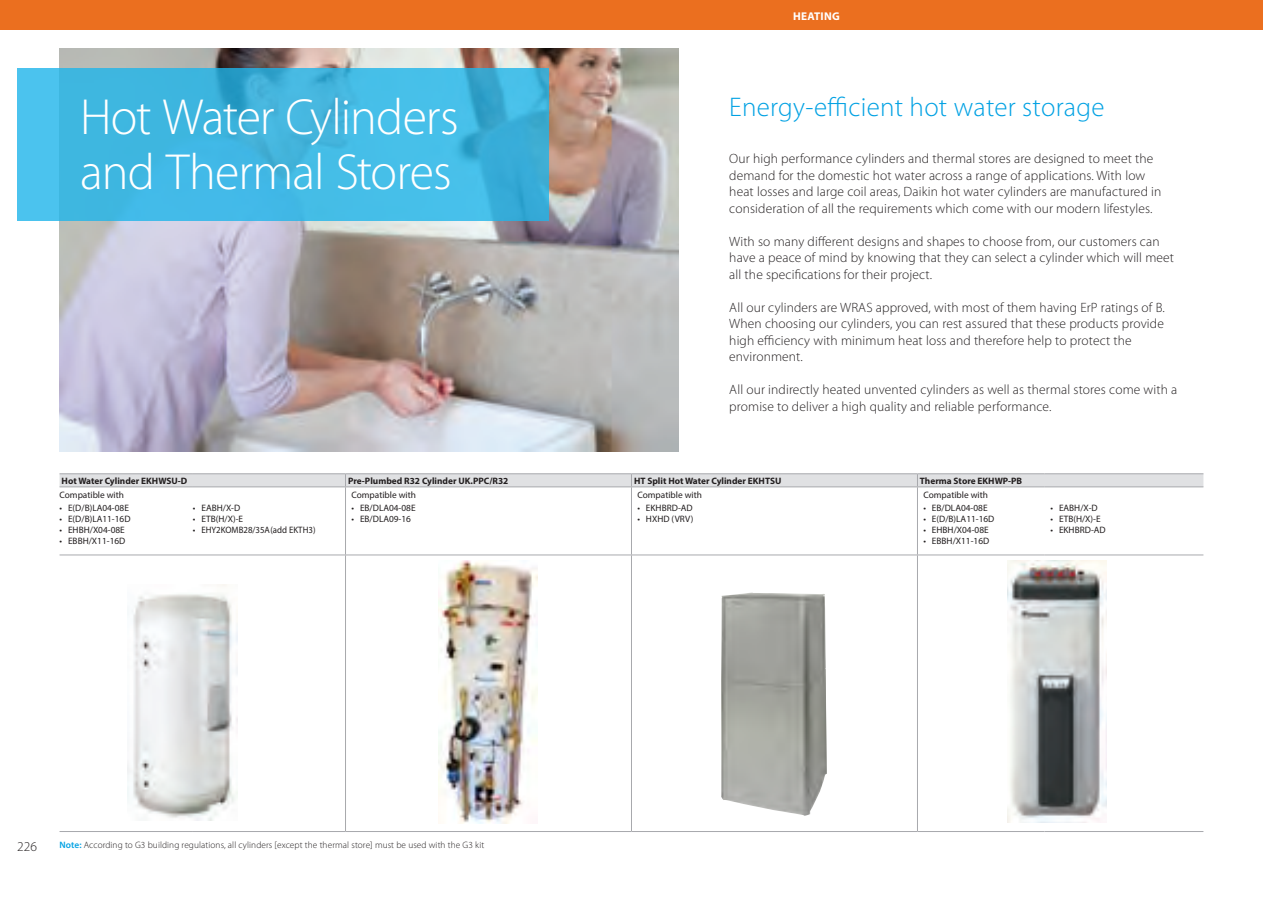
<style>
.page{position:relative;width:1263px;height:902px;background:#fff}
.page>*{position:absolute;margin:0;border:0;box-sizing:border-box;transform-origin:0 0}
.t1{font:300 51px/55.5px "Myriad Pro";letter-spacing:-.02em;color:#fff}
.headline{font:300 27px "Myriad Pro";letter-spacing:.01em;color:#00a1e3}
._9pt_copy_text{font:300 13.5px/16.5px "Myriad Pro";letter-spacing:.01em;color:#231f20}
.t2{font:700 11.25px "Myriad Pro";letter-spacing:.02em;color:#fff}
.TableCentred{font:9.3px "Myriad Pro";color:#231f20}
.TablePriceLeft{font:700 9.3px "Myriad Pro";color:#231f20}
._9pt_copy_text-2{font:300 9.3px "Myriad Pro";letter-spacing:.01em;color:#231f20}
.s1{font-weight:600;color:#00a1e3}
</style>
<div class="page">
<div style="left:0;top:0;width:1263px;height:30px;background:#eb6f1f"></div>
<svg style="left:60px;top:473px;width:1143px;height:13px;background:#dcdddf"></svg>
<hr style="left:1044px;top:473px;width:159px;height:1px;background:#a8a9ad">
<hr style="left:60px;top:486px;width:133px;height:1px;background:#a8a9ad">
<hr style="left:193px;top:486px;width:152px;height:1px;background:#a8a9ad">
<hr style="left:345px;top:486px;width:286px;height:1px;background:#a8a9ad">
<hr style="left:345px;top:487px;width:1px;height:67px;background:#a8a9ad">
<hr style="left:631px;top:486px;width:286px;height:1px;background:#a8a9ad">
<hr style="left:631px;top:487px;width:1px;height:67px;background:#a8a9ad">
<hr style="left:917px;top:486px;width:127px;height:1px;background:#a8a9ad">
<hr style="left:917px;top:487px;width:1px;height:67px;background:#a8a9ad">
<hr style="left:1044px;top:486px;width:159px;height:1px;background:#a8a9ad">
<hr style="left:60px;top:554px;width:133px;height:1px;background:#a8a9ad">
<hr style="left:193px;top:554px;width:152px;height:1px;background:#a8a9ad">
<hr style="left:345px;top:554px;width:286px;height:1px;background:#a8a9ad">
<hr style="left:345px;top:555px;width:1px;height:276px;background:#a8a9ad">
<hr style="left:631px;top:554px;width:286px;height:1px;background:#a8a9ad">
<hr style="left:631px;top:555px;width:1px;height:276px;background:#a8a9ad">
<hr style="left:917px;top:554px;width:127px;height:1px;background:#a8a9ad">
<hr style="left:917px;top:555px;width:1px;height:276px;background:#a8a9ad">
<hr style="left:1044px;top:554px;width:159px;height:1px;background:#a8a9ad">
<hr style="left:60px;top:831px;width:133px;height:1px;background:#a8a9ad">
<hr style="left:193px;top:831px;width:152px;height:1px;background:#a8a9ad">
<hr style="left:345px;top:831px;width:286px;height:1px;background:#a8a9ad">
<hr style="left:631px;top:831px;width:286px;height:1px;background:#a8a9ad">
<hr style="left:917px;top:831px;width:127px;height:1px;background:#a8a9ad">
<hr style="left:1044px;top:831px;width:159px;height:1px;background:#a8a9ad">
<img style="left:60px;top:49px;width:618px;height:402px">
<svg style="left:17px;top:68px;width:532px;height:153px;background:#41b8e2"></svg>
<img style="left:128px;top:584px;width:109px;height:235px">
<img style="left:1008px;top:561px;width:98px;height:261px">
<img style="left:721px;top:592px;width:106px;height:224px">
<img style="left:438px;top:561px;width:99px;height:262px">
<p class="t1" style="left:80px;top:88px;width:380px">Hot Water Cylinders and Thermal Stores</p>
<p class="t2" style="left:793px;top:9px;width:48px">HEATING</p>
<p class="headline" style="left:729px;top:91px;width:377px">Energy-efficient hot water storage</p>
<p class="_9pt_copy_text" style="left:729px;top:150px;width:434px">Our high performance cylinders and thermal stores are designed to meet the demand for the domestic hot water across a range of applications. With low heat losses and large coil areas, Daikin hot water cylinders are manufactured in consideration of all the requirements which come with our modern lifestyles.</p>
<p class="_9pt_copy_text" style="left:729px;top:233px;width:446px">With so many different designs and shapes to choose from, our customers can have a peace of mind by knowing that they can select a cylinder which will meet all the specifications for their project.</p>
<p class="_9pt_copy_text" style="left:729px;top:299px;width:437px">All our cylinders are WRAS approved, with most of them having ErP ratings of B.<br>When choosing our cylinders, you can rest assured that these products provide high efficiency with minimum heat loss and therefore help to protect the environment.</p>
<p class="_9pt_copy_text" style="left:729px;top:381px;width:450px">All our indirectly heated unvented cylinders as well as thermal stores come with a promise to deliver a high quality and reliable performance.</p>
<p class="TablePriceLeft" style="left:62px;top:474px;width:127px">Hot Water Cylinder EKHWSU-D</p>
<p class="TablePriceLeft" style="left:348px;top:474px;width:162px">Pre-Plumbed R32 Cylinder UK.PPC/R32</p>
<p class="TablePriceLeft" style="left:634px;top:474px;width:149px">HT Split Hot Water Cylinder EKHTSU</p>
<p class="TablePriceLeft" style="left:920px;top:474px;width:104px">Therma Store EKHWP-PB</p>
<p class="TableCentred" style="left:60px;top:489px;width:66px">Compatible with</p>
<p class="TableCentred" style="left:60px;top:501px;width:71px">• E(D/B)LA04-08E</p>
<p class="TableCentred" style="left:60px;top:513px;width:73px">• E(D/B)LA11-16D</p>
<p class="TableCentred" style="left:60px;top:524px;width:67px">• EHBH/X04-08E</p>
<p class="TableCentred" style="left:60px;top:535px;width:67px">• EBBH/X11-16D</p>
<p class="TableCentred" style="left:351px;top:489px;width:66px">Compatible with</p>
<p class="TableCentred" style="left:351px;top:501px;width:66px">• EB/DLA04-08E</p>
<p class="TableCentred" style="left:351px;top:513px;width:61px">• EB/DLA09-16</p>
<p class="TableCentred" style="left:637px;top:489px;width:66px">Compatible with</p>
<p class="TableCentred" style="left:637px;top:501px;width:57px">• EKHBRD-AD</p>
<p class="TableCentred" style="left:637px;top:513px;width:57px">• HXHD (VRV)</p>
<p class="TableCentred" style="left:923px;top:489px;width:66px">Compatible with</p>
<p class="TableCentred" style="left:923px;top:501px;width:66px">• EB/DLA04-08E</p>
<p class="TableCentred" style="left:923px;top:513px;width:73px">• E(D/B)LA11-16D</p>
<p class="TableCentred" style="left:923px;top:524px;width:67px">• EHBH/X04-08E</p>
<p class="TableCentred" style="left:923px;top:535px;width:67px">• EBBH/X11-16D</p>
<p class="TableCentred" style="left:193px;top:501px;width:49px">• EABH/X-D</p>
<p class="TableCentred" style="left:193px;top:513px;width:52px">• ETB(H/X)-E</p>
<p class="TableCentred" style="left:193px;top:524px;width:124px">• EHY2KOMB28/35A(add EKTH3)</p>
<p class="TableCentred" style="left:1050px;top:501px;width:49px">• EABH/X-D</p>
<p class="TableCentred" style="left:1050px;top:513px;width:52px">• ETB(H/X)-E</p>
<p class="TableCentred" style="left:1050px;top:524px;width:57px">• EKHBRD-AD</p>
<p class="_9pt_copy_text" style="left:17px;top:838px;width:22px">226</p>
<p class="_9pt_copy_text-2" style="left:60px;top:838px;width:426px"><span class="s1">Note:</span> According to G3 building regulations, all cylinders [except the thermal store] must be used with the G3 kit</p>
</div>
